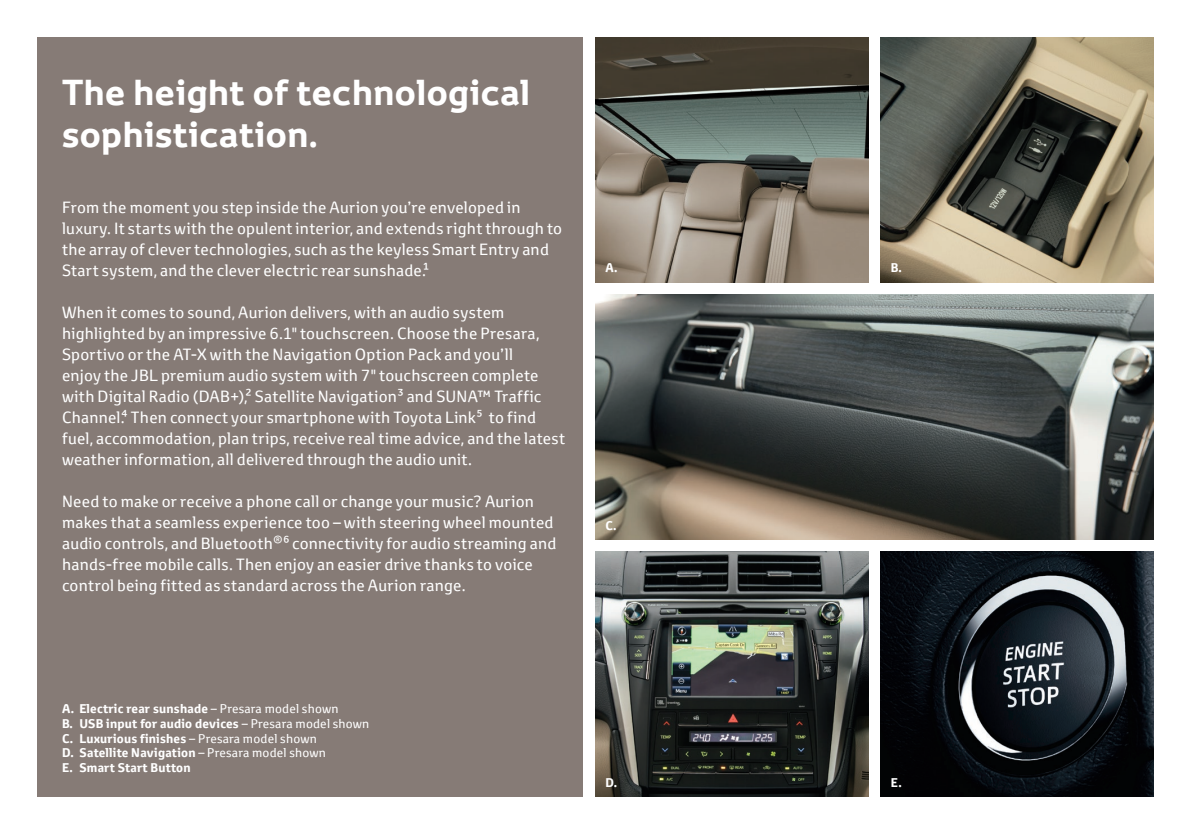
<style>
.page{position:relative;width:1191px;height:834px;background:#fff}
.page>*{position:absolute;margin:0;border:0;box-sizing:border-box;transform-origin:0 0}
.t1{font:700 35px/42px "Toyota Display";letter-spacing:.015em;color:#fff}
.t2{font:15.75px/21px "Toyota Text";letter-spacing:.015em;color:#fff}
.t3{font:700 12.25px/14.7px "Toyota Text";letter-spacing:.015em;color:#fff}
.s1{font-weight:400}
</style>
<div class="page">
<img style="left:595px;top:37px;width:273px;height:245px">
<img style="left:881px;top:551px;width:272px;height:245px">
<img style="left:595px;top:294px;width:558px;height:245px">
<img style="left:881px;top:37px;width:272px;height:245px">
<div style="left:37px;top:37px;width:546px;height:759px;background:#867b76"></div>
<img style="left:595px;top:551px;width:273px;height:245px">
<h1 class="t1" style="left:62px;top:71px;width:469px">The height of technological sophistication.</h1>
<p class="t2" style="left:62px;top:196px;width:501px">From the moment you step inside the Aurion you’re enveloped in luxury. It starts with the opulent interior, and extends right through to the array of clever technologies, such as the keyless Smart Entry and Start system, and the clever electric rear sunshade.1</p>
<p class="t2" style="left:62px;top:301px;width:505px">When it comes to sound, Aurion delivers, with an audio system highlighted by an impressive 6.1" touchscreen. Choose the Presara, Sportivo or the AT-X with the Navigation Option Pack and you’ll<br>enjoy the JBL premium audio system with 7" touchscreen complete with Digital Radio (DAB+),2 Satellite Navigation3 and SUNA™ Traffic Channel.4 Then connect your smartphone with Toyota Link5 to find fuel, accommodation, plan trips, receive real time advice, and the latest weather information, all delivered through the audio unit.</p>
<p class="t2" style="left:62px;top:490px;width:496px">Need to make or receive a phone call or change your music? Aurion makes that a seamless experience too – with steering wheel mounted audio controls, and Bluetooth®6 connectivity for audio streaming and hands-free mobile calls. Then enjoy an easier drive thanks to voice control being fitted as standard across the Aurion range.</p>
<p class="t3" style="left:605px;top:260px;width:14px">A.</p>
<p class="t3" style="left:605px;top:517px;width:13px">C.</p>
<p class="t3" style="left:890px;top:260px;width:12px">B.</p>
<p class="t3" style="left:62px;top:701px;width:309px">A. Electric rear sunshade <span class="s1">– Presara model shown<br></span>B. USB input for audio devices <span class="s1">– Presara model shown </span>C. Luxurious finishes <span class="s1">– Presara model shown<br></span>D. Satellite Navigation <span class="s1">– Presara model shown<br></span>E. Smart Start Button</p>
<p class="t3" style="left:605px;top:774px;width:13px">D.</p>
<p class="t3" style="left:890px;top:774px;width:12px">E.</p>
</div>
